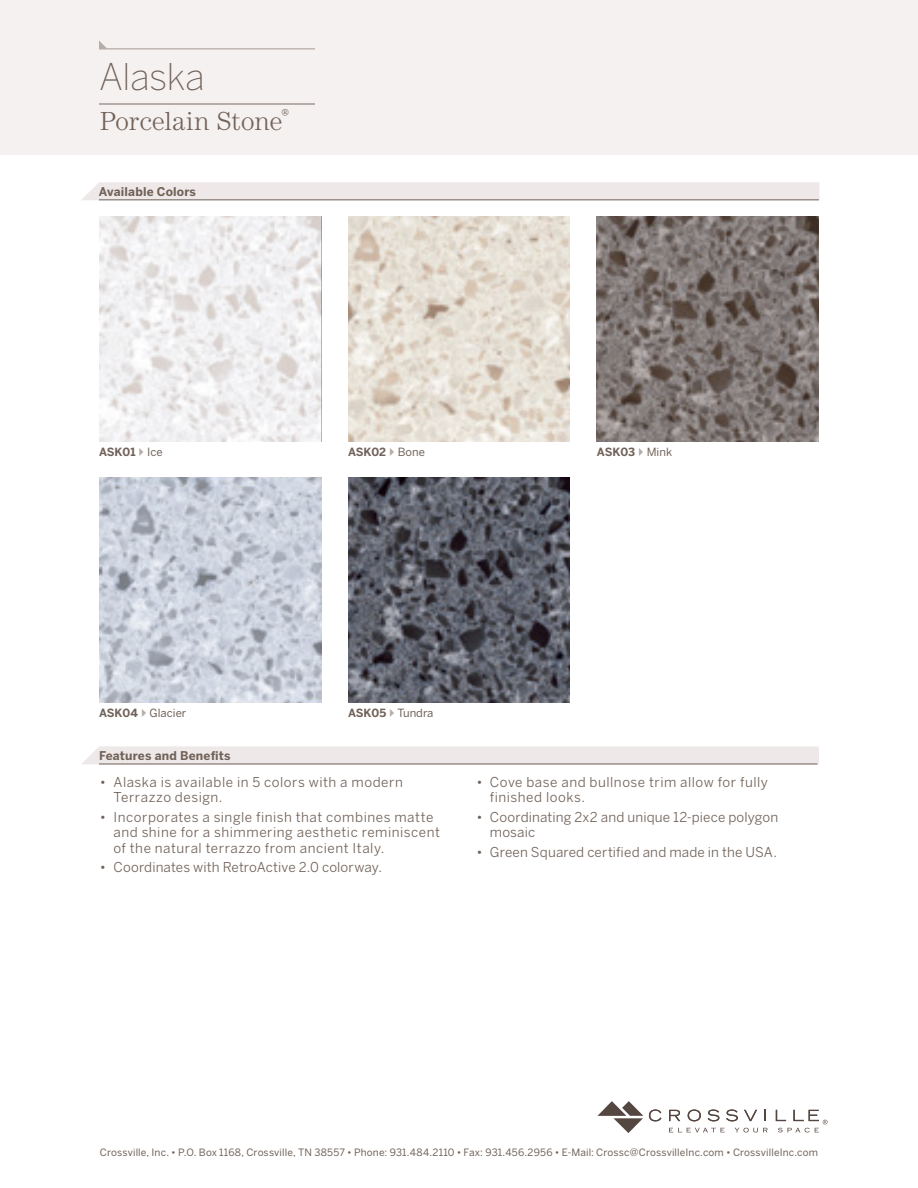
<style>
.page{position:relative;width:918px;height:1188px;background:#fff}
.page>*{position:absolute;margin:0;border:0;box-sizing:border-box;transform-origin:0 0}
.t1{font:200 36.45px "Benton Sans";letter-spacing:-.015em;color:#716259}
.Page_Title{font:300 27px "Century EF";letter-spacing:-.01em;color:#716259}
.Bullet_Paragraph{font:13.5px/15.8px "Benton Sans";letter-spacing:.035em;color:#716259}
.Bullet_Paragraph-2{font:13.5px/15.8px "Benton Sans";letter-spacing:.01em;color:#716259}
.Bullet_Paragraph-3{font:13.5px "Benton Sans";letter-spacing:.005em;color:#716259}
.Paragraph_Title_-_Gr{font:700 12px "Benton Sans";letter-spacing:.015em;color:#716259}
.t2{font:700 11.25px "Benton Sans";color:#716259}
.t3{font:11.25px "Benton Sans";color:#716259}
.t4{font:10.05px "Benton Sans";letter-spacing:.015em;color:#716259}
.s1{font-weight:400}
.s2{font-weight:700}
</style>
<div class="page">
<div style="left:0;top:0;width:918px;height:155px;background:#f5f1f1"></div>
<svg style="left:649px;top:1110px;width:12px;height:11px"></svg>
<svg style="left:669px;top:1110px;width:11px;height:11px"></svg>
<svg style="left:688px;top:1110px;width:13px;height:11px"></svg>
<svg style="left:708px;top:1110px;width:11px;height:11px"></svg>
<svg style="left:726px;top:1110px;width:12px;height:11px"></svg>
<svg style="left:744px;top:1110px;width:13px;height:11px"></svg>
<svg style="left:669px;top:1128px;width:56px;height:5px"></svg>
<svg style="left:735px;top:1128px;width:33px;height:4px"></svg>
<svg style="left:776px;top:1110px;width:52px;height:23px"></svg>
<svg style="left:597px;top:1101px;width:46px;height:32px"></svg>
<hr style="left:99px;top:104px;width:216px;height:1px;background:#b7ada8">
<svg style="left:99px;top:41px;width:216px;height:9px"></svg>
<div style="left:82px;top:182px;width:737px;height:18px;background:#eee9e8"></div>
<hr style="left:99px;top:199px;width:720px;height:1px;background:#716259">
<div style="left:82px;top:746px;width:737px;height:18px;background:#eee9e8"></div>
<hr style="left:99px;top:764px;width:719px;height:1px;background:#716259">
<img style="left:99px;top:216px;width:222px;height:225px">
<img style="left:348px;top:216px;width:222px;height:225px">
<img style="left:99px;top:477px;width:222px;height:225px">
<img style="left:597px;top:216px;width:222px;height:225px">
<img style="left:348px;top:477px;width:222px;height:225px">
<p class="t1" style="left:99px;top:55px;width:107px">Alaska</p>
<p class="Page_Title" style="left:100px;top:105px;width:191px">Porcelain Stone<sup>®</sup></p>
<p class="Paragraph_Title_-_Gr" style="left:99px;top:184px;width:99px">Available Colors</p>
<p class="t2" style="left:99px;top:445px;width:65px">ASK01 <span class="s1">Ice</span></p>
<p class="t2" style="left:348px;top:445px;width:78px">ASK02 <span class="s1">Bone</span></p>
<p class="t2" style="left:597px;top:445px;width:77px">ASK03 <span class="s1">Mink</span></p>
<p class="t3" style="left:99px;top:706px;width:89px"><span class="s2">ASK04</span> Glacier</p>
<p class="t3" style="left:348px;top:706px;width:87px"><span class="s2">ASK05</span> Tundra</p>
<p class="Paragraph_Title_-_Gr" style="left:99px;top:749px;width:133px">Features and Benefits</p>
<p class="Bullet_Paragraph" style="left:113px;top:774px;width:291px;text-indent:-14px">• Alaska is available in 5 colors with a modern<br>Terrazzo design.</p>
<p class="Bullet_Paragraph" style="left:113px;top:809px;width:328px;text-indent:-14px">• Incorporates a single finish that combines matte and shine for a shimmering aesthetic reminiscent of the natural terrazzo from ancient Italy.</p>
<p class="Bullet_Paragraph-3" style="left:100px;top:860px;width:284px">• Coordinates with RetroActive 2.0 colorway.</p>
<p class="Bullet_Paragraph" style="left:490px;top:774px;width:280px;text-indent:-14px">• Cove base and bullnose trim allow for fully finished looks.</p>
<p class="Bullet_Paragraph-2" style="left:490px;top:809px;width:290px;text-indent:-14px">• Coordinating 2x2 and unique 12-piece polygon mosaic</p>
<p class="Bullet_Paragraph-2" style="left:476px;top:844px;width:302px">• Green Squared certified and made in the USA.</p>
<p class="t4" style="left:100px;top:1146px;width:720px">Crossville, Inc. • P.O. Box 1168, Crossville, TN 38557 • Phone: 931.484.2110 • Fax: 931.456.2956 • E-Mail: Crossc@CrossvilleInc.com • CrossvilleInc.com</p>
</div>
